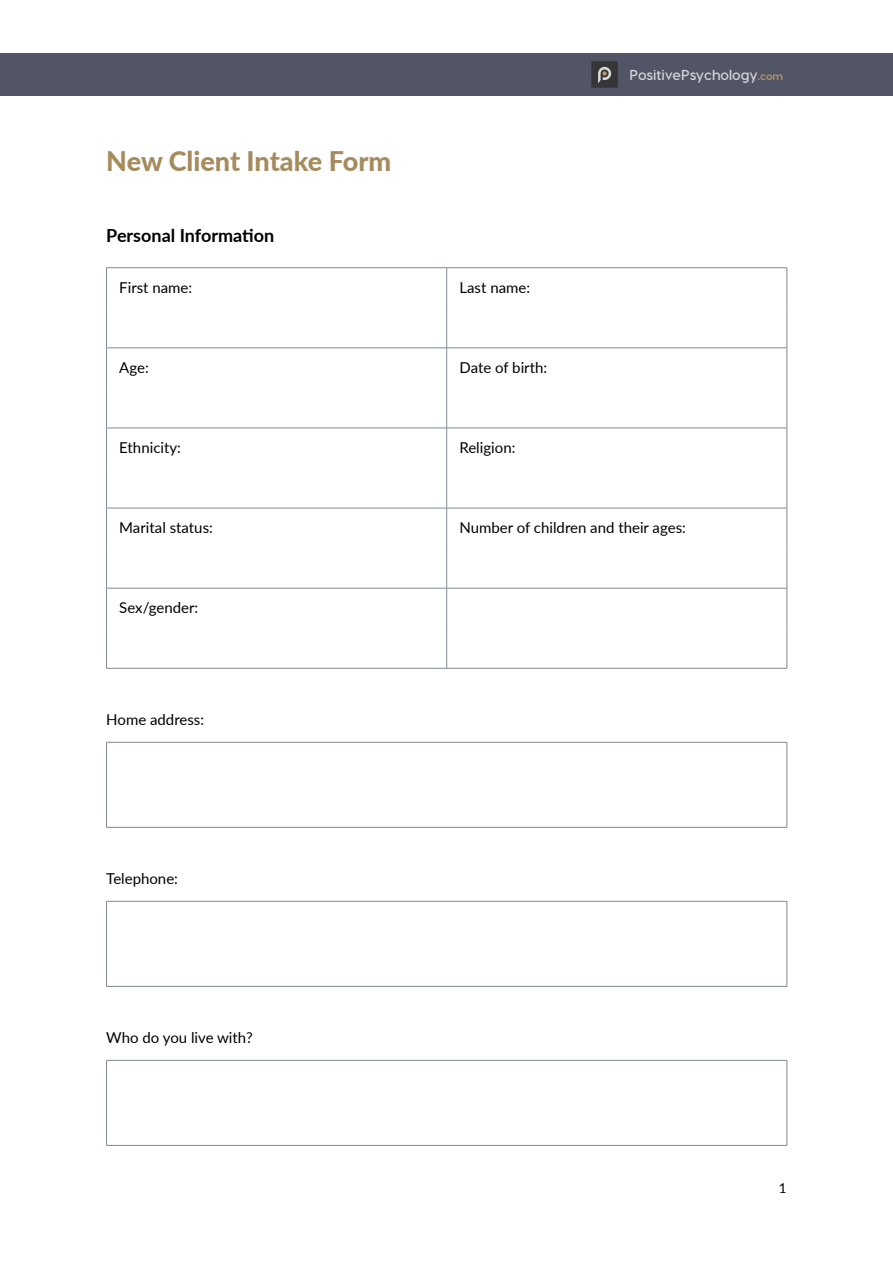
<style>
.page{position:relative;width:893px;height:1263px;background:#fff}
.page>*{position:absolute;margin:0;border:0;box-sizing:border-box;transform-origin:0 0}
.t1{font:800 27px "Lato";color:#a58b5d}
.t2{font:700 18px "Lato";color:#000}
.t3{font:15px "Lato";color:#000}
.t4{font:700 14.4px "Visby CF";color:#d6d7da}
.t5{font:13.5px "Lato";color:#000}
.s1{font-weight:800;font-size:10.8px;color:#af9364}
</style>
<div class="page">
<div style="left:0;top:53px;width:893px;height:43px;background:#525566"></div>
<div style="left:591px;top:61px;width:27px;height:27px;background:#363638"></div>
<svg style="left:598px;top:67px;width:13px;height:16px"></svg>
<hr style="left:446px;top:268px;width:1px;height:37px;background:#7e8a8f">
<hr style="left:446px;top:348px;width:1px;height:37px;background:#7e8a8f">
<hr style="left:446px;top:385px;width:1px;height:43px;background:#7e8a8f">
<hr style="left:446px;top:428px;width:1px;height:37px;background:#7e8a8f">
<hr style="left:106px;top:267px;width:341px;height:1px;background:#7e8a8f">
<hr style="left:106px;top:268px;width:1px;height:37px;background:#7e8a8f">
<hr style="left:447px;top:267px;width:340px;height:1px;background:#7e8a8f">
<hr style="left:787px;top:268px;width:1px;height:37px;background:#7e8a8f">
<hr style="left:106px;top:348px;width:1px;height:37px;background:#7e8a8f">
<hr style="left:787px;top:348px;width:1px;height:37px;background:#7e8a8f">
<hr style="left:106px;top:428px;width:1px;height:37px;background:#7e8a8f">
<hr style="left:787px;top:428px;width:1px;height:37px;background:#7e8a8f">
<hr style="left:446px;top:465px;width:1px;height:43px;background:#7e8a8f">
<hr style="left:106px;top:508px;width:1px;height:38px;background:#7e8a8f">
<hr style="left:787px;top:508px;width:1px;height:38px;background:#7e8a8f">
<hr style="left:106px;top:588px;width:1px;height:38px;background:#7e8a8f">
<hr style="left:787px;top:588px;width:1px;height:38px;background:#7e8a8f">
<hr style="left:106px;top:305px;width:1px;height:43px;background:#7e8a8f">
<hr style="left:106px;top:348px;width:341px;height:1px;background:#7e8a8f">
<hr style="left:446px;top:508px;width:1px;height:38px;background:#7e8a8f">
<hr style="left:446px;top:305px;width:1px;height:43px;background:#7e8a8f">
<hr style="left:787px;top:305px;width:1px;height:43px;background:#7e8a8f">
<hr style="left:447px;top:348px;width:340px;height:1px;background:#7e8a8f">
<hr style="left:106px;top:385px;width:1px;height:43px;background:#7e8a8f">
<hr style="left:787px;top:385px;width:1px;height:43px;background:#7e8a8f">
<hr style="left:106px;top:428px;width:341px;height:1px;background:#7e8a8f">
<hr style="left:447px;top:428px;width:340px;height:1px;background:#7e8a8f">
<hr style="left:446px;top:546px;width:1px;height:42px;background:#7e8a8f">
<hr style="left:106px;top:465px;width:1px;height:43px;background:#7e8a8f">
<hr style="left:787px;top:465px;width:1px;height:43px;background:#7e8a8f">
<hr style="left:106px;top:508px;width:341px;height:1px;background:#7e8a8f">
<hr style="left:447px;top:508px;width:340px;height:1px;background:#7e8a8f">
<hr style="left:106px;top:546px;width:1px;height:42px;background:#7e8a8f">
<hr style="left:787px;top:546px;width:1px;height:42px;background:#7e8a8f">
<hr style="left:106px;top:588px;width:341px;height:1px;background:#7e8a8f">
<hr style="left:447px;top:588px;width:340px;height:1px;background:#7e8a8f">
<hr style="left:446px;top:588px;width:1px;height:38px;background:#7e8a8f">
<hr style="left:106px;top:626px;width:1px;height:42px;background:#7e8a8f">
<hr style="left:787px;top:626px;width:1px;height:42px;background:#7e8a8f">
<hr style="left:106px;top:668px;width:341px;height:1px;background:#7e8a8f">
<hr style="left:447px;top:668px;width:340px;height:1px;background:#7e8a8f">
<hr style="left:446px;top:626px;width:1px;height:42px;background:#7e8a8f">
<hr style="left:106px;top:742px;width:681px;height:1px;background:#7e8a8f">
<hr style="left:106px;top:742px;width:1px;height:85px;background:#7e8a8f">
<hr style="left:787px;top:742px;width:1px;height:85px;background:#7e8a8f">
<hr style="left:106px;top:827px;width:681px;height:1px;background:#7e8a8f">
<hr style="left:106px;top:901px;width:681px;height:1px;background:#7e8a8f">
<hr style="left:106px;top:901px;width:1px;height:85px;background:#7e8a8f">
<hr style="left:787px;top:901px;width:1px;height:85px;background:#7e8a8f">
<hr style="left:106px;top:986px;width:681px;height:1px;background:#7e8a8f">
<hr style="left:106px;top:1060px;width:681px;height:1px;background:#7e8a8f">
<hr style="left:106px;top:1060px;width:1px;height:85px;background:#7e8a8f">
<hr style="left:787px;top:1060px;width:1px;height:85px;background:#7e8a8f">
<hr style="left:106px;top:1145px;width:681px;height:1px;background:#7e8a8f">
<h1 class="t1" style="left:106px;top:141px;width:286px">New Client Intake Form</h1>
<p class="t2" style="left:106px;top:222px;width:170px">Personal Information</p>
<p class="t3" style="left:119px;top:276px;width:74px">First name:</p>
<p class="t3" style="left:459px;top:276px;width:72px">Last name:</p>
<p class="t3" style="left:119px;top:356px;width:31px">Age:</p>
<p class="t3" style="left:459px;top:356px;width:89px">Date of birth:</p>
<p class="t3" style="left:119px;top:437px;width:63px">Ethnicity:</p>
<p class="t3" style="left:459px;top:437px;width:57px">Religion:</p>
<p class="t4" style="left:629px;top:66px;width:155px">PositivePsychology<span class="s1">.com</span></p>
<p class="t3" style="left:119px;top:517px;width:95px">Marital status:</p>
<p class="t3" style="left:459px;top:517px;width:228px">Number of children and their ages:</p>
<p class="t3" style="left:119px;top:597px;width:81px">Sex/gender:</p>
<p class="t3" style="left:106px;top:709px;width:99px">Home address:</p>
<p class="t3" style="left:106px;top:868px;width:73px">Telephone:</p>
<p class="t3" style="left:106px;top:1027px;width:148px">Who do you live with?</p>
<p class="t5" style="left:779px;top:1178px;width:9px">1</p>
</div>
